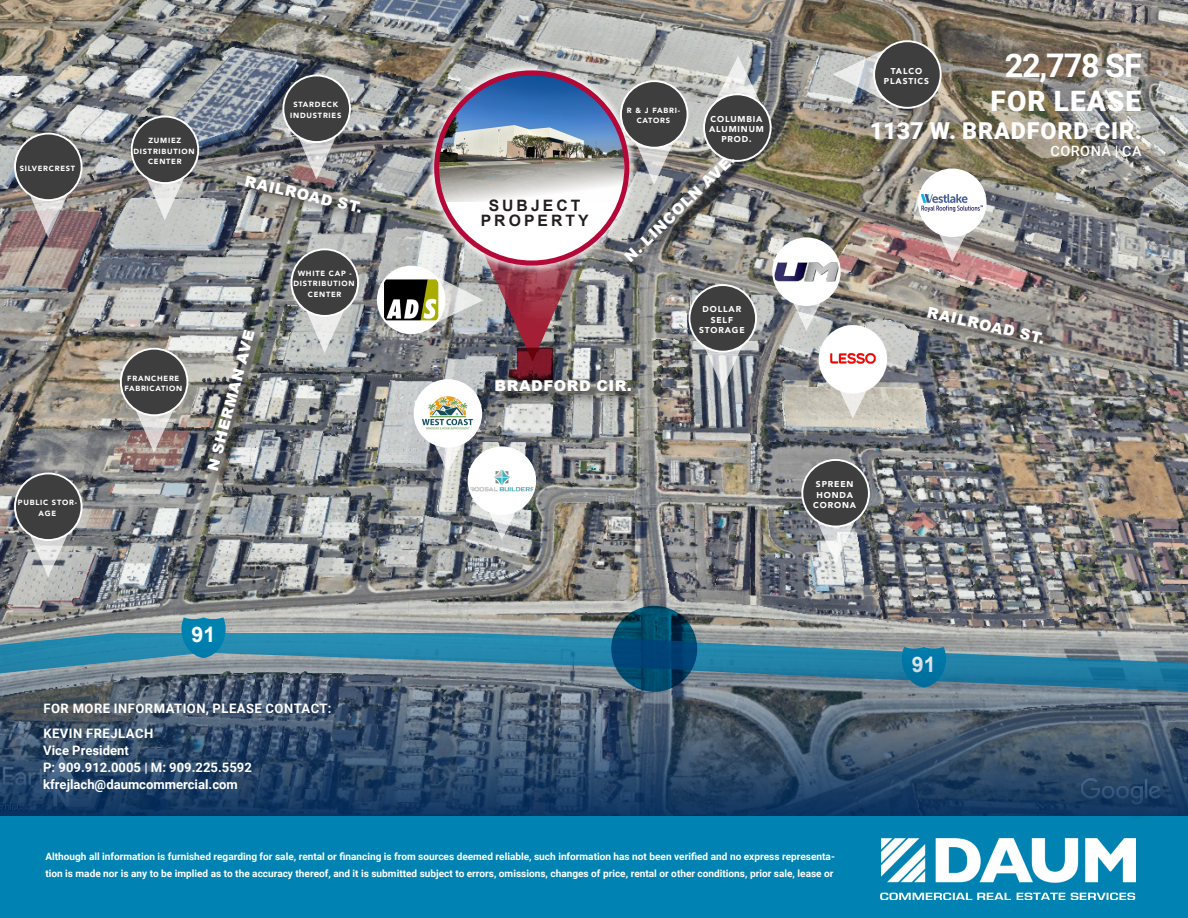
<style>
.page{position:relative;width:1188px;height:918px;background:#fff}
.page>*{position:absolute;margin:0;border:0;box-sizing:border-box;transform-origin:0 0}
.t1{font:700 32.55px "Roboto";letter-spacing:-.04em;color:#fff}
.t2{font:900 28.2px "Roboto";letter-spacing:.035em;color:#fff}
.t3{font:900 23.4px "Roboto";letter-spacing:.035em;color:#fff}
.t4{font:700 21.45px "Arial";color:#fff}
.t5{font:700 15.75px/15.5px "Arial";letter-spacing:.195em;color:#231f20;text-align:center}
.t6{font:900 15px "Arial";letter-spacing:.035em;color:#fff}
.t7{font:500 14.4px "Roboto";letter-spacing:.035em;color:#fff}
.t8{font:700 13.05px/17px "Roboto";color:#fff}
.t9{font:700 13.05px/25px "Roboto";letter-spacing:.035em;color:#fff}
.t10{font:700 10.05px/17px "Roboto";color:#fff}
.t11{font:900 8.55px/10.2px "Avenir";letter-spacing:.1em;color:#fff;text-align:center}
.t12{font:900 7.5px/10.2px "Avenir";letter-spacing:.1em;color:#fff;text-align:center}
</style>
<div class="page">
<div style="left:0;top:815px;width:1188px;height:103px;background:#0083b2"></div>
<img style="left:881px;top:838px;width:254px;height:62px">
<img style="left:0;top:0;width:1188px;height:577px">
<div style="left:426px;top:62px;width:212px;height:212px;background:#fff;opacity:.75"></div>
<svg style="left:437px;top:73px;width:190px;height:190px"></svg>
<img style="left:440px;top:73px;width:184px;height:129px">
<svg style="left:414px;top:401px;width:122px;height:139px"></svg>
<div style="left:415px;top:380px;width:66px;height:67px;background:#fff;border-radius:50%"></div>
<img style="left:415px;top:394px;width:66px;height:39px">
<div style="left:414px;top:379px;width:68px;height:69px;border:2px solid #fff;border-radius:50%"></div>
<svg style="left:819px;top:346px;width:68px;height:72px;background:#c7c4bb"></svg>
<div style="left:820px;top:326px;width:66px;height:67px;background:#fff;border-radius:50%"></div>
<img style="left:820px;top:345px;width:66px;height:29px">
<div style="left:819px;top:325px;width:68px;height:69px;border:2px solid #fff;border-radius:50%"></div>
<svg style="left:772px;top:259px;width:68px;height:72px;background:#979899"></svg>
<div style="left:773px;top:238px;width:67px;height:67px;background:#fff;border-radius:50%"></div>
<img style="left:773px;top:259px;width:67px;height:25px">
<div style="left:772px;top:237px;width:69px;height:69px;border:2px solid #fff;border-radius:50%"></div>
<svg style="left:918px;top:190px;width:68px;height:72px;background:#ad9390"></svg>
<div style="left:919px;top:169px;width:67px;height:67px;background:#fff;border-radius:50%"></div>
<img style="left:922px;top:194px;width:61px;height:17px">
<div style="left:918px;top:168px;width:69px;height:69px;border:2px solid #fff;border-radius:50%"></div>
<svg style="left:805px;top:508px;width:61px;height:56px;background:#acb0b3"></svg>
<div style="left:802px;top:460px;width:67px;height:67px;background:#3e3e3f;border-radius:50%"></div>
<div style="left:801px;top:459px;width:69px;height:69px;border:2px solid #fff;border-radius:50%"></div>
<svg style="left:294px;top:295px;width:62px;height:58px;background:#c0c4c3"></svg>
<div style="left:291px;top:249px;width:67px;height:67px;background:#3e3e3f;border-radius:50%"></div>
<div style="left:291px;top:248px;width:68px;height:69px;border:2px solid #fff;border-radius:50%"></div>
<svg style="left:123px;top:395px;width:62px;height:58px;background:#a99c98"></svg>
<div style="left:121px;top:349px;width:66px;height:66px;background:#3e3e3f;border-radius:50%"></div>
<div style="left:120px;top:348px;width:68px;height:68px;border:2px solid #fff;border-radius:50%"></div>
<svg style="left:17px;top:519px;width:62px;height:58px;background:#adafb0"></svg>
<div style="left:15px;top:473px;width:67px;height:67px;background:#3e3e3f;border-radius:50%"></div>
<div style="left:14px;top:473px;width:69px;height:68px;border:2px solid #fff;border-radius:50%"></div>
<svg style="left:134px;top:163px;width:62px;height:57px;background:#babab9"></svg>
<div style="left:132px;top:117px;width:66px;height:66px;background:#3e3e3f;border-radius:50%"></div>
<div style="left:131px;top:116px;width:68px;height:68px;border:2px solid #fff;border-radius:50%"></div>
<svg style="left:286px;top:121px;width:62px;height:54px;background:#959294"></svg>
<div style="left:283px;top:75px;width:67px;height:67px;background:#3e3e3f;border-radius:50%"></div>
<div style="left:282px;top:75px;width:69px;height:68px;border:2px solid #fff;border-radius:50%"></div>
<svg style="left:623px;top:127px;width:62px;height:30px"></svg>
<div style="left:621px;top:81px;width:67px;height:67px;background:#3e3e3f;border-radius:50%"></div>
<div style="left:620px;top:80px;width:69px;height:69px;border:2px solid #fff;border-radius:50%"></div>
<svg style="left:17px;top:180px;width:62px;height:57px;background:#9f8c8d"></svg>
<div style="left:15px;top:134px;width:67px;height:66px;background:#3e3e3f;border-radius:50%"></div>
<div style="left:14px;top:133px;width:69px;height:68px;border:2px solid #fff;border-radius:50%"></div>
<svg style="left:692px;top:331px;width:62px;height:58px;background:#a3a8ac"></svg>
<div style="left:689px;top:285px;width:67px;height:67px;background:#3e3e3f;border-radius:50%"></div>
<div style="left:688px;top:284px;width:69px;height:69px;border:2px solid #fff;border-radius:50%"></div>
<img style="left:412px;top:204px;width:182px;height:178px">
<div style="left:378px;top:267px;width:66px;height:66px;background:#fff;border-radius:50%"></div>
<img style="left:384px;top:279px;width:54px;height:41px">
<div style="left:377px;top:266px;width:68px;height:68px;border:2px solid #fff;border-radius:50%"></div>
<img style="left:1067px;top:815px;width:110px;height:1px">
<svg style="left:704px;top:56px;width:68px;height:66px;background:#adb0b1"></svg>
<div style="left:704px;top:94px;width:67px;height:67px;background:#3e3e3f;border-radius:50%"></div>
<div style="left:703px;top:93px;width:69px;height:69px;border:2px solid #fff;border-radius:50%"></div>
<svg style="left:833px;top:40px;width:69px;height:68px;background:#aeaca9"></svg>
<div style="left:874px;top:41px;width:67px;height:67px;background:#3e3e3f;border-radius:50%"></div>
<div style="left:873px;top:40px;width:69px;height:69px;border:2px solid #fff;border-radius:50%"></div>
<div style="left:494px;top:379px;width:152px;height:28px;background:#231f20;opacity:.75"></div>
<div style="left:623px;top:157px;width:126px;height:119px;background:#231f20;opacity:.75"></div>
<div style="left:926px;top:306px;width:131px;height:52px;background:#231f20;opacity:.75"></div>
<div style="left:244px;top:175px;width:131px;height:53px;background:#231f20;opacity:.75"></div>
<div style="left:206px;top:329px;width:63px;height:156px;background:#231f20;opacity:.75"></div>
<img style="left:0;top:577px;width:1188px;height:238px">
<p class="t12" style="left:20px;top:163px;width:57px">SILVERCREST</p>
<p class="t12" style="left:18px;top:498px;width:60px">PUBLIC STOR-<br>AGE</p>
<p class="t12" style="left:134px;top:135px;width:63px">ZUMIEZ<br>DISTRIBUTION<br>CENTER</p>
<p class="t12" style="left:124px;top:373px;width:59px">FRANCHERE<br>FABRICATION</p>
<p class="t12" style="left:290px;top:100px;width:53px">STARDECK<br>INDUSTRIES</p>
<p class="t12" style="left:627px;top:105px;width:54px">R &amp; J FABRI-<br>CATORS</p>
<p class="t11" style="left:709px;top:113px;width:56px">COLUMBIA<br>ALUMINUM<br>PROD.</p>
<h3 class="t6" style="left:248px;top:170px;width:122px;rotate:13deg">RAILROAD ST.</h3>
<h3 class="t6" style="left:202px;top:468px;width:147px;rotate:-75deg">N SHERMAN AVE</h3>
<p class="t12" style="left:293px;top:268px;width:63px">WHITE CAP -<br>DISTRIBUTION<br>CENTER</p>
<h3 class="t5" style="left:481px;top:197px;width:109px">SUBJECT<br>PROPERTY</h3>
<h3 class="t6" style="left:619px;top:251px;width:148px;rotate:-44deg">N. LINCOLN AVE.</h3>
<p class="t11" style="left:699px;top:304px;width:47px">DOLLAR<br>SELF<br>STORAGE</p>
<h3 class="t6" style="left:495px;top:375px;width:139px">BRADFORD CIR.</h3>
<h1 class="t1" style="left:1005px;top:43px;width:139px">22,778 SF</h1>
<h2 class="t2" style="left:991px;top:81px;width:152px">FOR LEASE</h2>
<h3 class="t3" style="left:870px;top:114px;width:274px">1137 W. BRADFORD CIR.</h3>
<h3 class="t7" style="left:1051px;top:141px;width:92px">CORONA | CA</h3>
<p class="t11" style="left:884px;top:65px;width:47px">TALCO<br>PLASTICS</p>
<p class="t11" style="left:813px;top:479px;width:44px">SPREEN<br>HONDA<br>CORONA</p>
<h3 class="t6" style="left:930px;top:301px;width:122px;rotate:13deg">RAILROAD ST.</h3>
<h3 class="t4" style="left:192px;top:620px;width:25px">91</h3>
<p class="t9" style="left:43px;top:695px;width:290px">FOR MORE INFORMATION, PLEASE CONTACT:<br>KEVIN FREJLACH</p>
<p class="t8" style="left:43px;top:741px;width:210px">Vice President<br>P: 909.912.0005 | M: 909.225.5592 kfrejlach@daumcommercial.com</p>
<p class="t10" style="left:45px;top:848px;width:791px">Although all information is furnished regarding for sale, rental or financing is from sources deemed reliable, such information has not been verified and no express representa&shy;tion is made nor is any to be implied as to the accuracy thereof, and it is submitted subject to errors, omissions, changes of price, rental or other conditions, prior sale, lease or</p>
<h3 class="t4" style="left:912px;top:649px;width:25px">91</h3>
</div>
